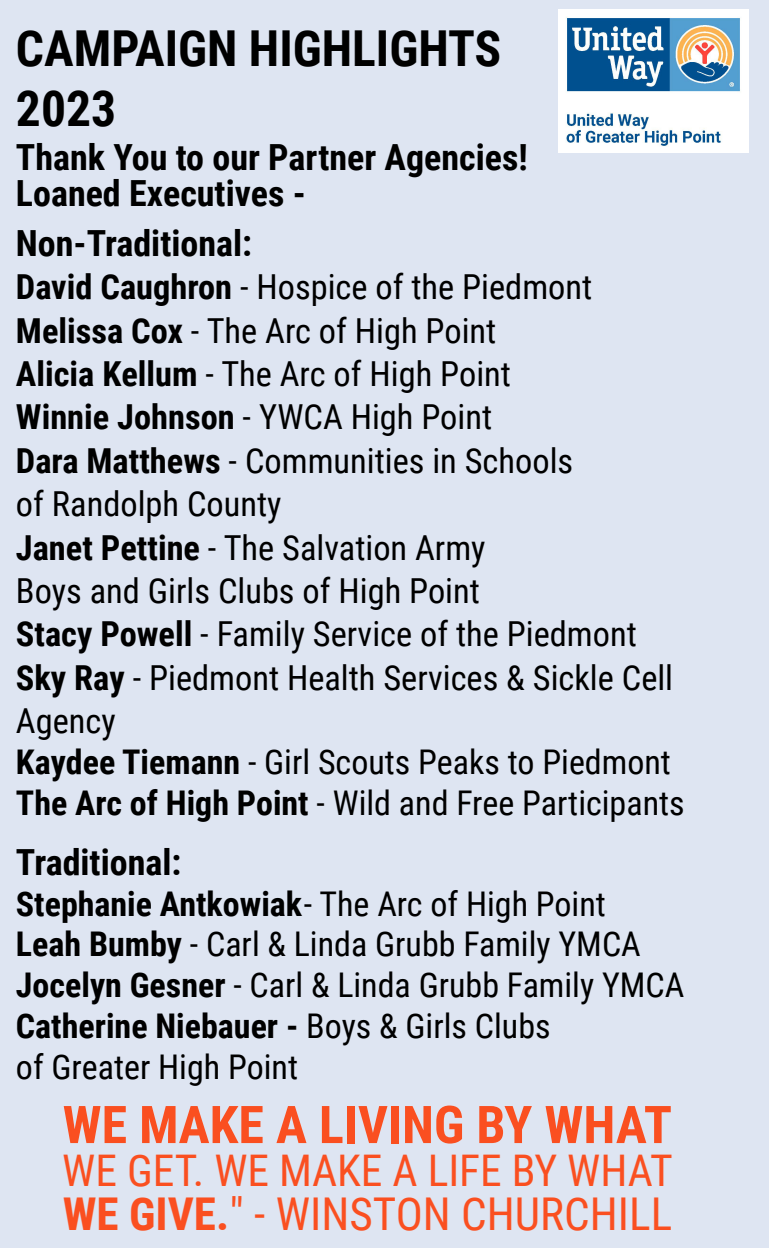
<style>
.page{position:relative;width:769px;height:1248px;background:#fff}
.page>*{position:absolute;margin:0;border:0;box-sizing:border-box;transform-origin:0 0}
.t1{font:700 52px "Roboto Condensed";color:#fa4f20}
.t2{font:700 49.6px/59.4px "Roboto Condensed";color:#000}
.t3{font:45.2px "Roboto Condensed";color:#fa4f20}
.t4{font:43.6px "Roboto Condensed";color:#fa4f20}
.t5{font:700 36px/36px "Roboto Condensed";color:#000}
.t6{font:34.4px/43.4px "Roboto Condensed";color:#000}
.t7{font:34px/40.8px "Roboto Condensed";color:#000}
.s1{font-weight:700}
</style>
<div class="page">
<div style="left:0;top:0;width:769px;height:1247px;background:#dee5f2"></div>
<img style="left:559px;top:10px;width:190px;height:143px">
<h2 class="t2" style="left:16px;top:17px;width:487px">CAMPAIGN HIGHLIGHTS<br>2023</h2>
<p class="t5" style="left:16px;top:138px;width:513px">Thank You to our Partner Agencies!<br>Loaned Executives -</p>
<p class="t5" style="left:16px;top:224px;width:238px">Non-Traditional:</p>
<p class="t6" style="left:16px;top:264px;width:659px"><span class="s1">David Caughron</span> - Hospice of the Piedmont <span class="s1">Melissa Cox</span> - The Arc of High Point<br><span class="s1">Alicia Kellum</span> - The Arc of High Point<br><span class="s1">Winnie Johnson</span> - YWCA High Point<br><span class="s1">Dara Matthews</span> - Communities in Schools<br>of Randolph County<br><span class="s1">Janet Pettine</span> - The Salvation Army<br>Boys and Girls Clubs of High Point<br><span class="s1">Stacy Powell</span> - Family Service of the Piedmont <span class="s1">Sky Ray</span> - Piedmont Health Services &amp; Sickle Cell Agency</p>
<p class="t7" style="left:16px;top:740px;width:670px"><span class="s1">Kaydee Tiemann</span> - Girl Scouts Peaks to Piedmont<br><span class="s1">The Arc of High Point</span> - Wild and Free Participants</p>
<p class="t5" style="left:16px;top:842px;width:167px">Traditional:</p>
<p class="t7" style="left:16px;top:881px;width:670px"><span class="s1">Stephanie Antkowiak</span> - The Arc of High Point<br><span class="s1">Leah Bumby</span> - Carl &amp; Linda Grubb Family YMCA <span class="s1">Jocelyn Gesner</span> - Carl &amp; Linda Grubb Family YMCA <span class="s1">Catherine Niebauer -</span> Boys &amp; Girls Clubs<br>of Greater High Point</p>
<h1 class="t1" style="left:63px;top:1087px;width:611px">WE MAKE A LIVING BY WHAT</h1>
<p class="t4" style="left:62px;top:1139px;width:612px">WE GET. WE MAKE A LIFE BY WHAT</p>
<h3 class="t3" style="left:63px;top:1182px;width:611px"><span class="s1">WE GIVE.</span>" - WINSTON CHURCHILL</h3>
</div>
